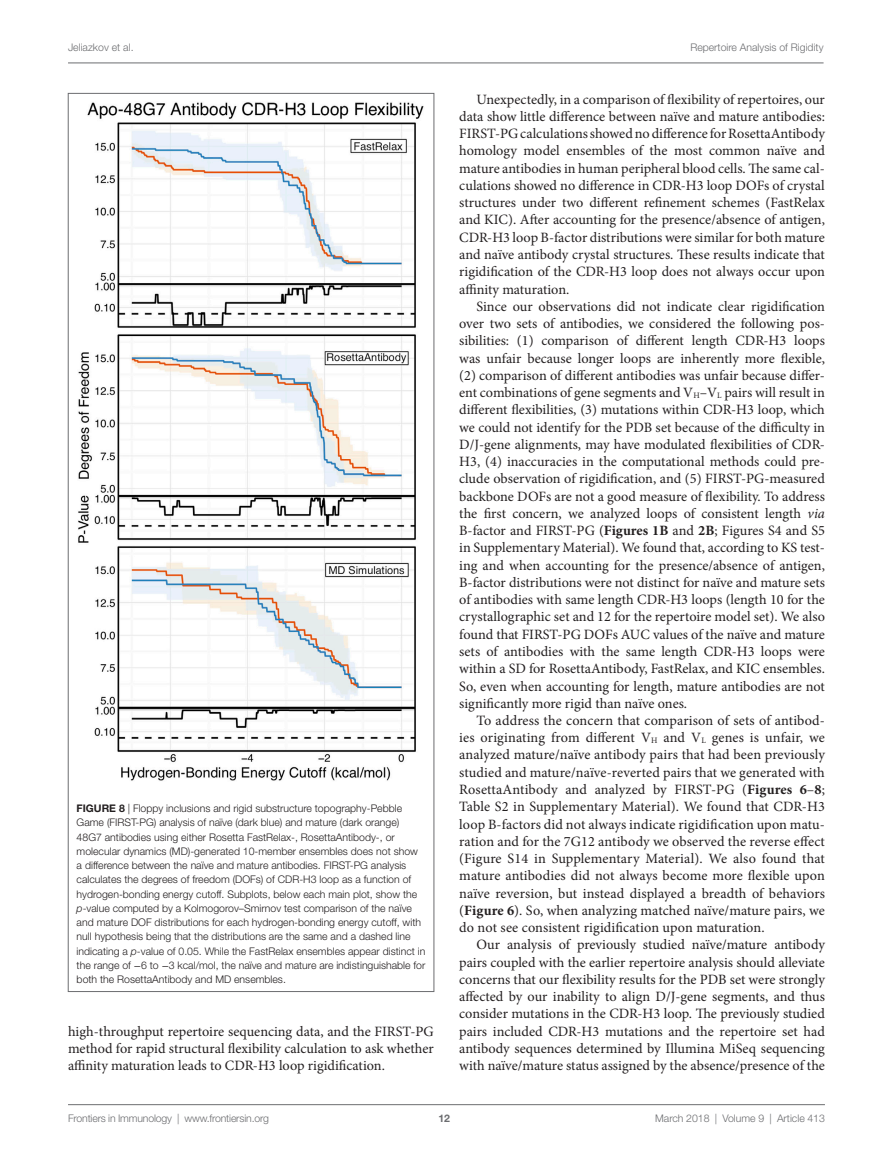
<style>
.page{position:relative;width:893px;height:1170px;background:#fff}
.page>*{position:absolute;margin:0;border:0;box-sizing:border-box;transform-origin:0 0}
.t1{font:14.25px/17.2px "Minion Pro";color:#231f20;text-align:justify}
.t2{font:300 10.5px/14.2px "Helvetica Neue LT Std";color:#231f20}
.t3{font:300 10.5px "Helvetica Neue LT Std";color:#6c6d70}
.t4{font:700 10.5px "Helvetica Neue LT Std";color:#6c6d70}
.s1{font-weight:700}
.s2{font-style:italic}
.s3{font-family:"STIX General";font-weight:400}
</style>
<div class="page">
<img style="left:78px;top:102px;width:346px;height:679px">
<hr style="left:68px;top:63px;width:756px;height:1px;background:#6c6d70">
<hr style="left:68px;top:1104px;width:757px;height:1px;background:#6c6d70">
<p class="t3" style="left:68px;top:41px;width:67px">Jeliazkov et al.</p>
<p class="t3" style="left:690px;top:41px;width:135px">Repertoire Analysis of Rigidity</p>
<p class="t2" style="left:77px;top:800px;width:350px"><span class="s1">FIG URE 8</span> | Floppy inclusions and rigid substructure topography-Pebble Game (FIRST-PG) analysis of naïve (dark blue) and mature (dark orange)<br>48G7 antibodies using either Rosetta FastRelax-, RosettaAntibody-, or molecular dynamics (MD)-generated 10-member ensembles does not show a difference between the naïve and mature antibodies. FIRST-PG analysis calculates the degrees of freedom (DOFs) of CDR-H3 loop as a function of hydrogen-bonding energy cutoff. Subplots, below each main plot, show the <span class="s2">p</span>-value computed by a Kolmogorov–Smirnov test comparison of the naïve and mature DOF distributions for each hydrogen-bonding energy cutoff, with null hypothesis being that the distributions are the same and a dashed line indicating a <span class="s2">p</span>-value of 0.05. While the FastRelax ensembles appear distinct in the range of <span class="s3">−</span>6 to <span class="s3">−</span>3 kcal/mol, the naïve and mature are indistinguishable for both the RosettaAntibody and MD ensembles.</p>
<p class="t1" style="left:68px;top:1022px;width:367px">high-throughput repertoire sequencing data, and the FIRST-PG method for rapid structural flexibility calculation to ask whether affinity maturation leads to CDR-H3 loop rigidification.</p>
<p class="t1" style="left:459px;top:90px;width:367px;text-indent:17px">Unexpectedly, in a comparison of flexibility of repertoires, our data show little difference between naïve and mature antibodies:<br>FIRST-PG calculations showed no difference for RosettaAntibody homology model ensembles of the most common naïve and mature antibodies in human peripheral blood cells. The same cal&shy;culations showed no difference in CDR-H3 loop DOFs of crystal structures under two different refinement schemes (FastRelax and KIC). After accounting for the presence/absence of antigen, CDR-H3 loop B-factor distributions were similar for both mature and naïve antibody crystal structures. These results indicate that rigidification of the CDR-H3 loop does not always occur upon affinity maturation.</p>
<p class="t1" style="left:459px;top:297px;width:367px;text-indent:17px">Since our observations did not indicate clear rigidification over two sets of antibodies, we considered the following pos&shy;sibilities: (1) comparison of different length CDR-H3 loops was unfair because longer loops are inherently more flexible, (2) comparison of different antibodies was unfair because differ&shy;ent combinations of gene segments and V<sub>H</sub>–V<sub>L</sub> pairs will result in different flexibilities, (3) mutations within CDR-H3 loop, which we could not identify for the PDB set because of the difficulty in D/J-gene alignments, may have modulated flexibilities of CDR-H3, (4) inaccuracies in the computational methods could pre&shy;clude observation of rigidification, and (5) FIRST-PG-measured backbone DOFs are not a good measure of flexibility. To address the first concern, we analyzed loops of consistent length <span class="s2">via </span>B-factor and FIRST-PG (<span class="s1">Figures 1B</span> and <span class="s1">2B</span>; Figures S4 and S5 in Supplementary Material). We found that, according to KS test&shy;ing and when accounting for the presence/absence of antigen, B-factor distributions were not distinct for naïve and mature sets of antibodies with same length CDR-H3 loops (length 10 for the crystallographic set and 12 for the repertoire model set). We also found that FIRST-PG DOFs AUC values of the naïve and mature sets of antibodies with the same length CDR-H3 loops were within a SD for RosettaAntibody, FastRelax, and KIC ensembles.<br>So, even when accounting for length, mature antibodies are not significantly more rigid than naïve ones.</p>
<p class="t1" style="left:459px;top:712px;width:367px;text-indent:17px">To address the concern that comparison of sets of antibod&shy;ies originating from different V<sub>H</sub> and V<sub>L</sub> genes is unfair, we analyzed mature/naïve antibody pairs that had been previously studied and mature/naïve-reverted pairs that we generated with RosettaAntibody and analyzed by FIRST-PG (<span class="s1">Figures 6</span>–<span class="s1">8</span>; Table S2 in Supplementary Material). We found that CDR-H3 loop B-factors did not always indicate rigidification upon matu&shy;ration and for the 7G12 antibody we observed the reverse effect (Figure S14 in Supplementary Material). We also found that mature antibodies did not always become more flexible upon naïve reversion, but instead displayed a breadth of behaviors (<span class="s1">Figure 6</span>). So, when analyzing matched naïve/mature pairs, we do not see consistent rigidification upon maturation.</p>
<p class="t1" style="left:459px;top:936px;width:367px;text-indent:17px">Our analysis of previously studied naïve/mature antibody pairs coupled with the earlier repertoire analysis should alleviate concerns that our flexibility results for the PDB set were strongly affected by our inability to align D/J-gene segments, and thus consider mutations in the CDR-H3 loop. The previously studied pairs included CDR-H3 mutations and the repertoire set had antibody sequences determined by Illumina MiSeq sequencing with naïve/mature status assigned by the absence/presence of the</p>
<p class="t3" style="left:68px;top:1111px;width:203px">Frontiers in Immunology | www.frontiersin.org</p>
<p class="t3" style="left:655px;top:1111px;width:171px">March 2018 | Volume 9 | Article 413</p>
<p class="t4" style="left:439px;top:1111px;width:13px">12</p>
</div>
